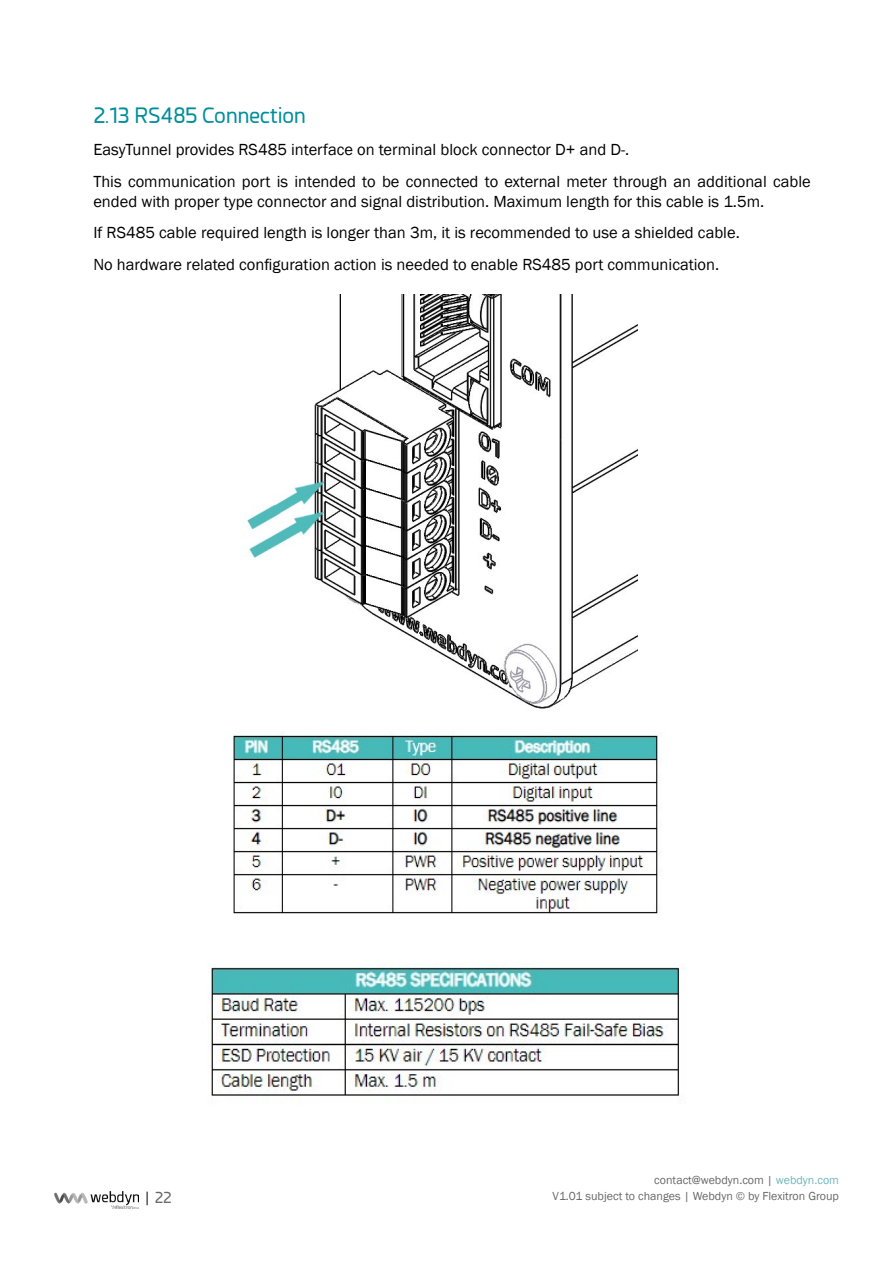
<style>
.page{position:relative;width:893px;height:1263px;background:#fff}
.page>*{position:absolute;margin:0;border:0;box-sizing:border-box;transform-origin:0 0}
.t1{font:21px "Esphimere";color:#008d9c}
.t2{font:16.5px/31.8px "Franklin Gothic";color:#000}
.t3{font:15px "Esphimere";color:#020304}
.t4{font:12px "Franklin Gothic";color:#000}
.s1{color:#09868c}
</style>
<div class="page">
<svg style="left:147px;top:1191px;width:1px;height:14px"></svg>
<img style="left:54px;top:1191px;width:85px;height:17px">
<img style="left:247px;top:294px;width:391px;height:415px">
<img style="left:233px;top:732px;width:425px;height:182px">
<img style="left:208px;top:963px;width:471px;height:133px">
<p class="t1" style="left:93px;top:104px;width:214px">2.13 RS485 Connection</p>
<p class="t2" style="left:93px;top:134px;width:719px">EasyTunnel provides RS485 interface on terminal block connector D+ and D-.<br>This communication port is intended to be connected to external meter through an additional cable</p>
<p class="t2" style="left:93px;top:186px;width:672px">ended with proper type connector and signal distribution. Maximum length for this cable is 1.5m.<br>If RS485 cable required length is longer than 3m, it is recommended to use a shielded cable.<br>No hardware related configuration action is needed to enable RS485 port communication.</p>
<p class="t4" style="left:654px;top:1172px;width:186px">contact@webdyn.com | <span class="s1">webdyn.com</span></p>
<p class="t3" style="left:154px;top:1189px;width:19px">22</p>
<p class="t4" style="left:553px;top:1189px;width:288px">V1.01 subject to changes | Webdyn © by Flexitron Group</p>
</div>
